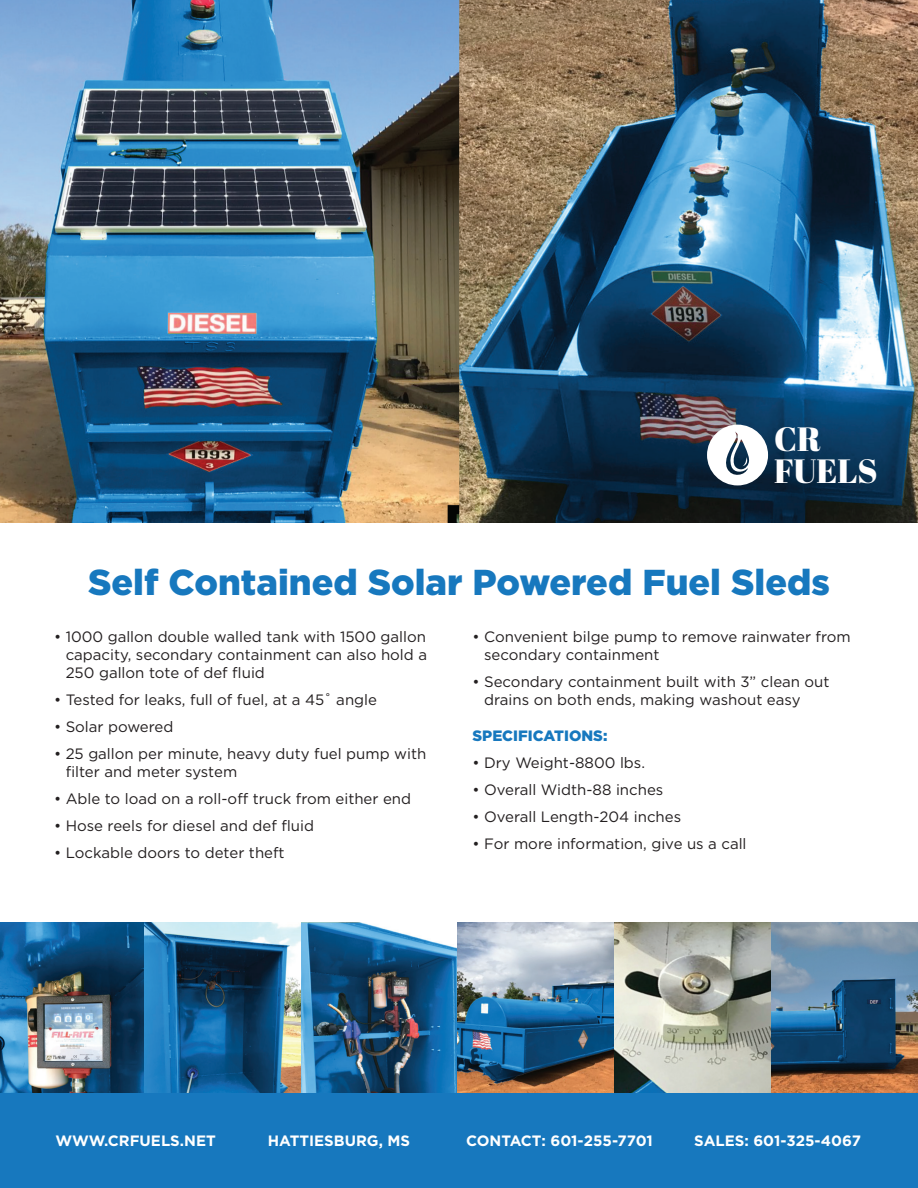
<style>
.page{position:relative;width:918px;height:1188px;background:#fff}
.page>*{position:absolute;margin:0;border:0;box-sizing:border-box;transform-origin:0 0}
.t1{font:900 36px "Gotham HTF";color:#1778be}
.t2{font:33.6px/31px "Abril Fatface";color:#fff}
.t3{font:15px/18px "Gotham HTF";color:#231f20}
.t4{font:700 15px "Gotham HTF";color:#fff}
.t5{font:900 15px "Gotham HTF";color:#1778be}
</style>
<div class="page">
<img style="left:0;top:0;width:918px;height:523px">
<img style="left:0;top:922px;width:918px;height:172px">
<div style="left:0;top:1094px;width:918px;height:94px;background:#1778be"></div>
<svg style="left:707px;top:425px;width:61px;height:60px"></svg>
<h2 class="t2" style="left:774px;top:423px;width:105px">CR<br>FUELS</h2>
<h1 class="t1" style="left:88px;top:562px;width:743px">Self Contained Solar Powered Fuel Sleds</h1>
<p class="t3" style="left:66px;top:627px;width:363px;text-align:justify;text-indent:-12px">• 1000 gallon double walled tank with 1500 gallon capacity, secondary containment can also hold a 250 gallon tote of def fluid</p>
<p class="t3" style="left:54px;top:690px;width:325px">• Tested for leaks, full of fuel, at a 45˚ angle</p>
<p class="t3" style="left:54px;top:717px;width:121px">• Solar powered</p>
<p class="t3" style="left:66px;top:744px;width:362px;text-indent:-12px">• 25 gallon per minute, heavy duty fuel pump with filter and meter system</p>
<p class="t3" style="left:54px;top:789px;width:359px">• Able to load on a roll-off truck from either end</p>
<p class="t3" style="left:54px;top:816px;width:262px">• Hose reels for diesel and def fluid</p>
<p class="t3" style="left:54px;top:843px;width:232px">• Lockable doors to deter theft</p>
<p class="t3" style="left:484px;top:627px;width:368px;text-indent:-12px">• Convenient bilge pump to remove rainwater from secondary containment</p>
<p class="t3" style="left:484px;top:672px;width:347px;text-indent:-12px">• Secondary containment built with 3” clean out drains on both ends, making washout easy</p>
<p class="t5" style="left:472px;top:727px;width:136px">SPECIFICATIONS:</p>
<p class="t3" style="left:472px;top:753px;width:174px">• Dry Weight-8800 lbs.</p>
<p class="t3" style="left:472px;top:780px;width:192px">• Overall Width-88 inches</p>
<p class="t3" style="left:472px;top:807px;width:210px">• Overall Length-204 inches</p>
<p class="t3" style="left:472px;top:834px;width:276px">• For more information, give us a call</p>
<p class="t4" style="left:56px;top:1132px;width:162px">WWW.CRFUELS.NET</p>
<p class="t4" style="left:268px;top:1132px;width:144px">HATTIESBURG, MS</p>
<p class="t4" style="left:466px;top:1132px;width:188px">CONTACT: 601-255-7701</p>
<p class="t4" style="left:694px;top:1132px;width:168px">SALES: 601-325-4067</p>
</div>
